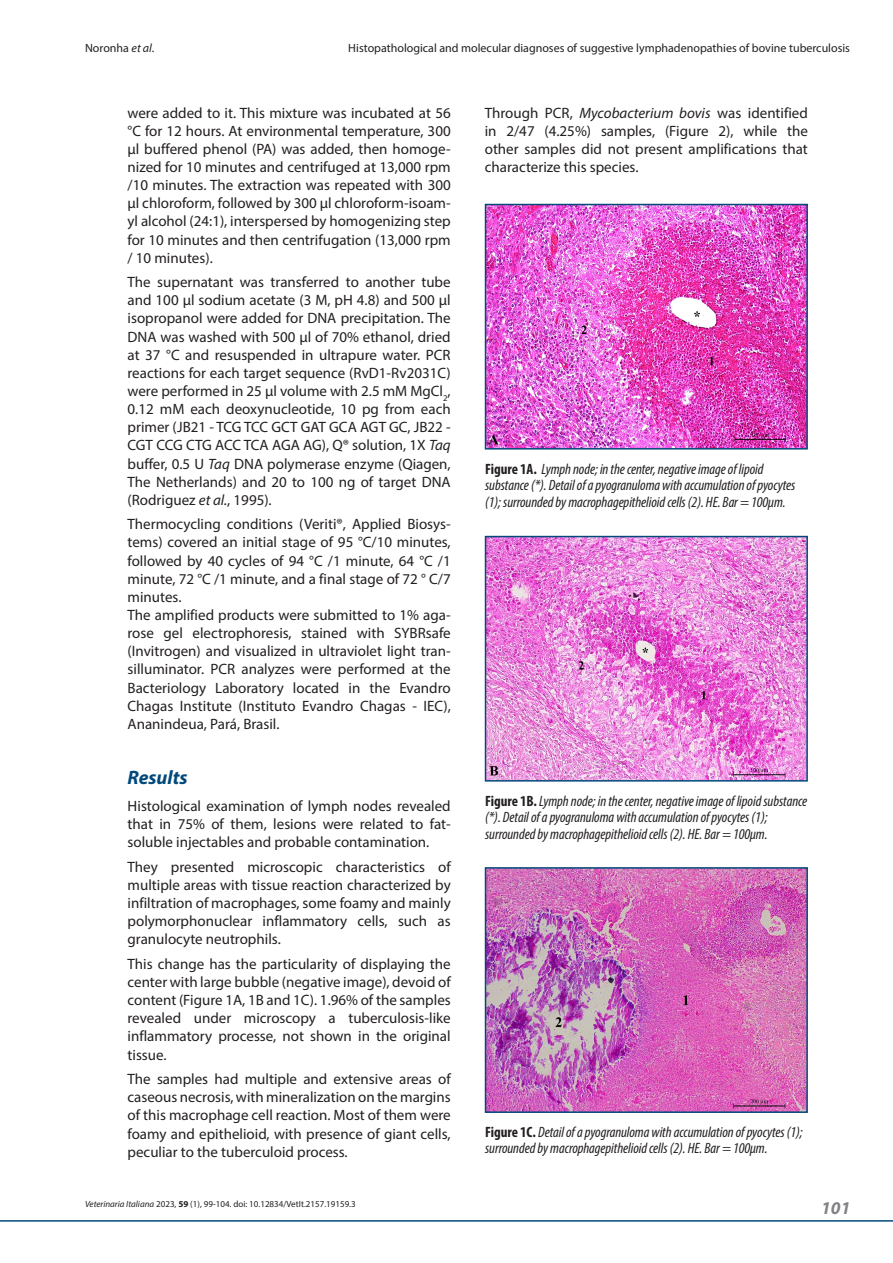
<style>
.page{position:relative;width:893px;height:1263px;background:#fff}
.page>*{position:absolute;margin:0;border:0;box-sizing:border-box;transform-origin:0 0}
.Titoli{font:italic 700 19.5px "Myriad Pro";color:#01497b}
.t1{font:italic 700 18px "Myriad Pro";color:#808285}
.List_Paragraph{font:15px/18.1px "Myriad Pro";color:#231f20;text-align:justify}
.t2{font:italic condensed 15px/16.5px "Myriad Pro";letter-spacing:-.005em;color:#231f20}
.t3{font:12px "Myriad Pro";color:#231f20}
.t4{font:9px "Myriad Pro";color:#231f20}
.s1{font-style:italic}
.s2{font-weight:700;font-style:normal}
.s3{font-weight:700}
</style>
<div class="page">
<hr style="left:0;top:1220px;width:893px;height:1px;background:#01497b">
<img style="left:488px;top:207px;width:317px;height:239px">
<div style="left:485px;top:204px;width:323px;height:245px;border:2px solid #01497b"></div>
<img style="left:488px;top:539px;width:317px;height:240px">
<div style="left:485px;top:536px;width:323px;height:246px;border:2px solid #01497b"></div>
<img style="left:488px;top:870px;width:317px;height:240px">
<div style="left:485px;top:867px;width:323px;height:246px;border:2px solid #01497b"></div>
<p class="t3" style="left:85px;top:40px;width:71px">Noronha <span class="s1">et al</span>.</p>
<p class="t3" style="left:348px;top:40px;width:503px">Histopathological and molecular diagnoses of suggestive lymphadenopathies of bovine tuberculosis</p>
<p class="List_Paragraph" style="left:128px;top:103px;width:325px">were added to it. This mixture was incubated at 56 °C for 12 hours. At environmental temperature, 300 µl buffered phenol (PA) was added, then homoge‑ nized for 10 minutes and centrifuged at 13,000 rpm /10 minutes. The extraction was repeated with 300 µl chloroform, followed by 300 µl chloroform-isoam‑ yl alcohol (24:1), interspersed by homogenizing step for 10 minutes and then centrifugation (13,000 rpm / 10 minutes).</p>
<p class="List_Paragraph" style="left:128px;top:273px;width:325px">The supernatant was transferred to another tube and 100 µl sodium acetate (3 M, pH 4.8) and 500 µl isopropanol were added for DNA precipitation. The DNA was washed with 500 µl of 70% ethanol, dried at 37 °C and resuspended in ultrapure water. PCR reactions for each target sequence (RvD1-Rv2031C) were performed in 25 µl volume with 2.5 mM MgCl<sub>2</sub>, 0.12 mM each deoxynucleotide, 10 pg from each primer (JB21 - TCG TCC GCT GAT GCA AGT GC, JB22 - CGT CCG CTG ACC TCA AGA AG), Q® solution, 1X <span class="s1">Taq </span>buffer, 0.5 U <span class="s1">Taq</span> DNA polymerase enzyme (Qiagen, The Netherlands) and 20 to 100 ng of target DNA (Rodriguez <span class="s1">et al.</span>, 1995).</p>
<p class="List_Paragraph" style="left:128px;top:515px;width:325px">Thermocycling conditions (Veriti®, Applied Biosys‑ tems) covered an initial stage of 95 °C/10 minutes, followed by 40 cycles of 94 °C /1 minute, 64 °C /1 minute, 72 °C /1 minute, and a final stage of 72 ° C/7 minutes.</p>
<p class="List_Paragraph" style="left:128px;top:606px;width:325px">The amplified products were submitted to 1% aga‑ rose gel electrophoresis, stained with SYBRsafe (Invitrogen) and visualized in ultraviolet light tran‑ silluminator. PCR analyzes were performed at the Bacteriology Laboratory located in the Evandro Chagas Institute (Instituto Evandro Chagas - IEC), Ananindeua, Pará, Brasil.</p>
<p class="Titoli" style="left:128px;top:765px;width:62px">Results</p>
<p class="List_Paragraph" style="left:128px;top:797px;width:325px">Histological examination of lymph nodes revealed that in 75% of them, lesions were related to fat&shy;soluble injectables and probable contamination.</p>
<p class="List_Paragraph" style="left:128px;top:857px;width:325px">They presented microscopic characteristics of multiple areas with tissue reaction characterized by infiltration of macrophages, some foamy and mainly polymorphonuclear inflammatory cells, such as granulocyte neutrophils.</p>
<p class="List_Paragraph" style="left:128px;top:954px;width:325px">This change has the particularity of displaying the center with large bubble (negative image), devoid of content (Figure 1A, 1B and 1C). 1.96% of the samples revealed under microscopy a tuberculosis-like inflammatory processe, not shown in the original tissue.</p>
<p class="List_Paragraph" style="left:128px;top:1070px;width:325px">The samples had multiple and extensive areas of caseous necrosis, with mineralization on the margins of this macrophage cell reaction. Most of them were foamy and epithelioid, with presence of giant cells, peculiar to the tuberculoid process.</p>
<p class="List_Paragraph" style="left:485px;top:103px;width:325px">Through PCR, <span class="s1">Mycobacterium bovis</span> was identified in 2/47 (4.25%) samples, (Figure 2), while the other samples did not present amplifications that characterize this species.</p>
<p class="t2" style="left:485px;top:460px;width:312px"><span class="s2">Figure 1A.</span> Lymph node; in the center, negative image of lipoid substance (*). Detail of a pyogranuloma with accumulation of pyocytes (1); surrounded by macrophagepithelioid cells (2). HE. Bar = 100μm.</p>
<p class="t2" style="left:485px;top:792px;width:324px"><span class="s2">Figure 1B.</span> Lymph node; in the center, negative image of lipoid substance (*). Detail of a pyogranuloma with accumulation of pyocytes (1); surrounded by macrophagepithelioid cells (2). HE. Bar = 100μm.</p>
<p class="t2" style="left:485px;top:1123px;width:319px"><span class="s2">Figure 1C.</span> Detail of a pyogranuloma with accumulation of pyocytes (1); surrounded by macrophagepithelioid cells (2). HE. Bar = 100μm.</p>
<p class="t4" style="left:85px;top:1198px;width:272px"><span class="s1">Veterinaria Italiana</span> 2023, <span class="s3">59</span> (1), 99-104. doi: 10.12834/VetIt.2157.19159.3</p>
<p class="t1" style="left:821px;top:1196px;width:31px">101</p>
</div>
